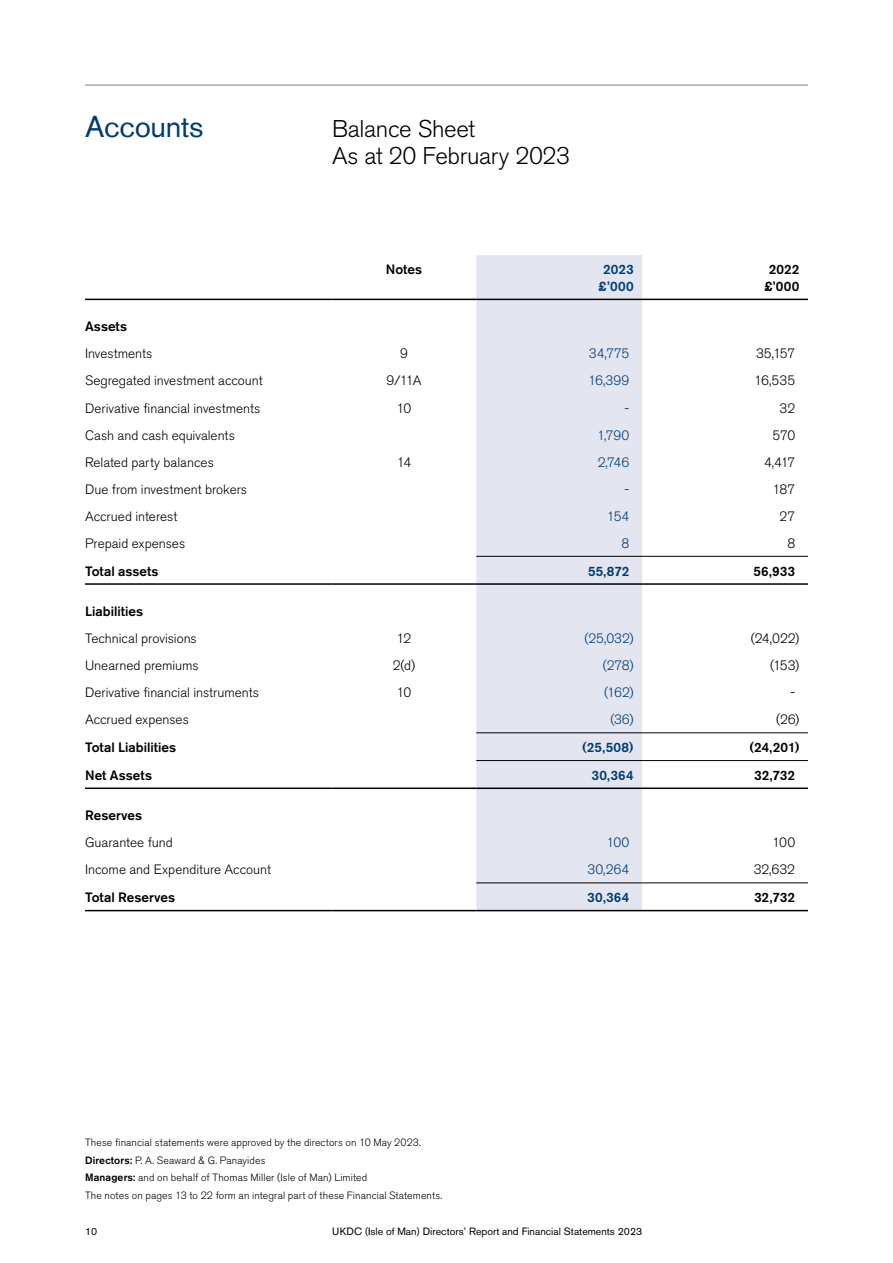
<style>
.page{position:relative;width:893px;height:1263px;background:#fff}
.page>*{position:absolute;margin:0;border:0;box-sizing:border-box;transform-origin:0 0}
.t1{font:30px "Akzidenz Grotesk BE";letter-spacing:-.015em;color:#003b75}
.t2{font:300 24px/27px "Akzidenz Grotesk BE";letter-spacing:-.015em;color:#000}
.t3{font:300 13.5px "Akzidenz Grotesk BE";color:#000}
.t4{font:500 13.5px/16.5px "Akzidenz Grotesk BE";color:#000;text-align:center}
.t5{font:300 13.5px "Akzidenz Grotesk BE";letter-spacing:-.005em;color:#003b75}
.t6{font:500 13.5px/16.5px "Akzidenz Grotesk BE";letter-spacing:.015em;color:#003b75;text-align:center}
.t7{font:300 10.5px/17.7px "Akzidenz Grotesk BE";letter-spacing:.01em;color:#000}
.t8{font:10.5px "Akzidenz Grotesk BE";color:#000}
.s1{font-weight:500}
</style>
<div class="page">
<hr style="left:85px;top:85px;width:723px;height:1px;background:#777e89">
<div style="left:476px;top:255px;width:166px;height:655px;background:#e3e5f1"></div>
<hr style="left:85px;top:299px;width:247px;height:1px;background:#000">
<hr style="left:332px;top:299px;width:144px;height:1px;background:#000">
<hr style="left:476px;top:299px;width:166px;height:1px;background:#000">
<hr style="left:642px;top:299px;width:166px;height:1px;background:#000">
<hr style="left:85px;top:583px;width:247px;height:2px;background:#000">
<hr style="left:332px;top:583px;width:144px;height:2px;background:#000">
<hr style="left:476px;top:583px;width:166px;height:2px;background:#000">
<hr style="left:642px;top:583px;width:166px;height:2px;background:#000">
<hr style="left:476px;top:556px;width:166px;height:1px;background:#000">
<hr style="left:642px;top:556px;width:166px;height:1px;background:#000">
<hr style="left:476px;top:732px;width:166px;height:1px;background:#000">
<hr style="left:642px;top:732px;width:166px;height:1px;background:#000">
<hr style="left:476px;top:760px;width:166px;height:1px;background:#000">
<hr style="left:642px;top:760px;width:166px;height:1px;background:#000">
<hr style="left:85px;top:787px;width:247px;height:2px;background:#000">
<hr style="left:332px;top:787px;width:144px;height:2px;background:#000">
<hr style="left:476px;top:787px;width:166px;height:2px;background:#000">
<hr style="left:642px;top:787px;width:166px;height:2px;background:#000">
<hr style="left:476px;top:882px;width:166px;height:1px;background:#000">
<hr style="left:642px;top:882px;width:166px;height:1px;background:#000">
<hr style="left:85px;top:910px;width:247px;height:1px;background:#000">
<hr style="left:332px;top:910px;width:144px;height:1px;background:#000">
<hr style="left:476px;top:910px;width:166px;height:1px;background:#000">
<hr style="left:642px;top:910px;width:166px;height:1px;background:#000">
<h1 class="t1" style="left:85px;top:109px;width:120px">Accounts</h1>
<h2 class="t2" style="left:332px;top:116px;width:240px">Balance Sheet<br>As at 20 February 2023</h2>
<p class="t4" style="left:386px;top:261px;width:38px">Notes</p>
<p class="t6" style="left:598px;top:261px;width:37px">2023 £’000</p>
<p class="t4" style="left:764px;top:261px;width:37px">2022 £’000</p>
<p class="t4" style="left:85px;top:318px;width:44px">Assets</p>
<p class="t3" style="left:85px;top:346px;width:69px">Investments</p>
<p class="t3" style="left:400px;top:346px;width:9px">9</p>
<p class="t5" style="left:589px;top:346px;width:42px">34,775</p>
<p class="t3" style="left:756px;top:346px;width:41px">35,157</p>
<p class="t3" style="left:85px;top:373px;width:179px">Segregated investment account</p>
<p class="t3" style="left:387px;top:373px;width:36px">9/11A</p>
<p class="t5" style="left:588px;top:373px;width:43px">16,399</p>
<p class="t3" style="left:754px;top:373px;width:43px">16,535</p>
<p class="t3" style="left:85px;top:400px;width:177px">Derivative financial investments</p>
<p class="t3" style="left:397px;top:400px;width:16px">10</p>
<p class="t5" style="left:625px;top:400px;width:6px">-</p>
<p class="t3" style="left:780px;top:400px;width:17px">32</p>
<p class="t3" style="left:85px;top:427px;width:151px">Cash and cash equivalents</p>
<p class="t5" style="left:597px;top:427px;width:34px">1,790</p>
<p class="t3" style="left:773px;top:427px;width:24px">570</p>
<p class="t3" style="left:85px;top:454px;width:130px">Related party balances</p>
<p class="t3" style="left:397px;top:454px;width:16px">14</p>
<p class="t5" style="left:598px;top:454px;width:33px">2,746</p>
<p class="t3" style="left:764px;top:454px;width:33px">4,417</p>
<p class="t3" style="left:85px;top:481px;width:164px">Due from investment brokers</p>
<p class="t5" style="left:625px;top:481px;width:6px">-</p>
<p class="t3" style="left:773px;top:481px;width:24px">187</p>
<p class="t3" style="left:85px;top:508px;width:94px">Accrued interest</p>
<p class="t5" style="left:607px;top:508px;width:24px">154</p>
<p class="t3" style="left:779px;top:508px;width:17px">27</p>
<p class="t3" style="left:85px;top:536px;width:102px">Prepaid expenses</p>
<p class="t5" style="left:621px;top:536px;width:9px">8</p>
<p class="t3" style="left:787px;top:536px;width:9px">8</p>
<p class="t4" style="left:85px;top:562px;width:75px">Total assets</p>
<p class="t6" style="left:588px;top:562px;width:43px">55,872</p>
<p class="t4" style="left:753px;top:562px;width:43px">56,933</p>
<p class="t4" style="left:85px;top:603px;width:60px">Liabilities</p>
<p class="t3" style="left:85px;top:631px;width:113px">Technical provisions</p>
<p class="t3" style="left:397px;top:631px;width:16px">12</p>
<p class="t5" style="left:585px;top:631px;width:51px">(25,032)</p>
<p class="t3" style="left:751px;top:631px;width:50px">(24,022)</p>
<p class="t3" style="left:85px;top:658px;width:115px">Unearned premiums</p>
<p class="t3" style="left:393px;top:658px;width:24px">2(d)</p>
<p class="t5" style="left:603px;top:658px;width:32px">(278)</p>
<p class="t3" style="left:770px;top:658px;width:31px">(153)</p>
<p class="t3" style="left:85px;top:685px;width:176px">Derivative financial instruments</p>
<p class="t3" style="left:397px;top:685px;width:16px">10</p>
<p class="t5" style="left:604px;top:685px;width:31px">(162)</p>
<p class="t3" style="left:790px;top:685px;width:6px">-</p>
<p class="t3" style="left:85px;top:712px;width:105px">Accrued expenses</p>
<p class="t5" style="left:610px;top:712px;width:25px">(36)</p>
<p class="t3" style="left:776px;top:712px;width:25px">(26)</p>
<p class="t4" style="left:85px;top:739px;width:93px">Total Liabilities</p>
<p class="t6" style="left:582px;top:739px;width:53px">(25,508)</p>
<p class="t4" style="left:749px;top:739px;width:51px">(24,201)</p>
<p class="t4" style="left:85px;top:767px;width:68px">Net Assets</p>
<p class="t6" style="left:592px;top:767px;width:44px">30,364</p>
<p class="t4" style="left:754px;top:767px;width:43px">32,732</p>
<p class="t4" style="left:85px;top:807px;width:59px">Reserves</p>
<p class="t3" style="left:85px;top:835px;width:89px">Guarantee fund</p>
<p class="t5" style="left:606px;top:835px;width:24px">100</p>
<p class="t3" style="left:772px;top:835px;width:24px">100</p>
<p class="t3" style="left:85px;top:862px;width:187px">Income and Expenditure Account</p>
<p class="t5" style="left:587px;top:862px;width:43px">30,264</p>
<p class="t3" style="left:754px;top:862px;width:43px">32,632</p>
<p class="t4" style="left:85px;top:889px;width:92px">Total Reserves</p>
<p class="t6" style="left:587px;top:889px;width:44px">30,364</p>
<p class="t4" style="left:754px;top:889px;width:43px">32,732</p>
<p class="t7" style="left:85px;top:1134px;width:359px">These financial statements were approved by the directors on 10 May 2023.<br><span class="s1">Directors:</span> P. A. Seaward &amp; G. Panayides<br><span class="s1">Managers:</span> and on behalf of Thomas Miller (Isle of Man) Limited<br>The notes on pages 13 to 22 form an integral part of these Financial Statements.</p>
<p class="t8" style="left:85px;top:1225px;width:14px">10</p>
<p class="t8" style="left:332px;top:1225px;width:312px">UKDC (Isle of Man) Directors’ Report and Financial Statements 2023</p>
</div>
